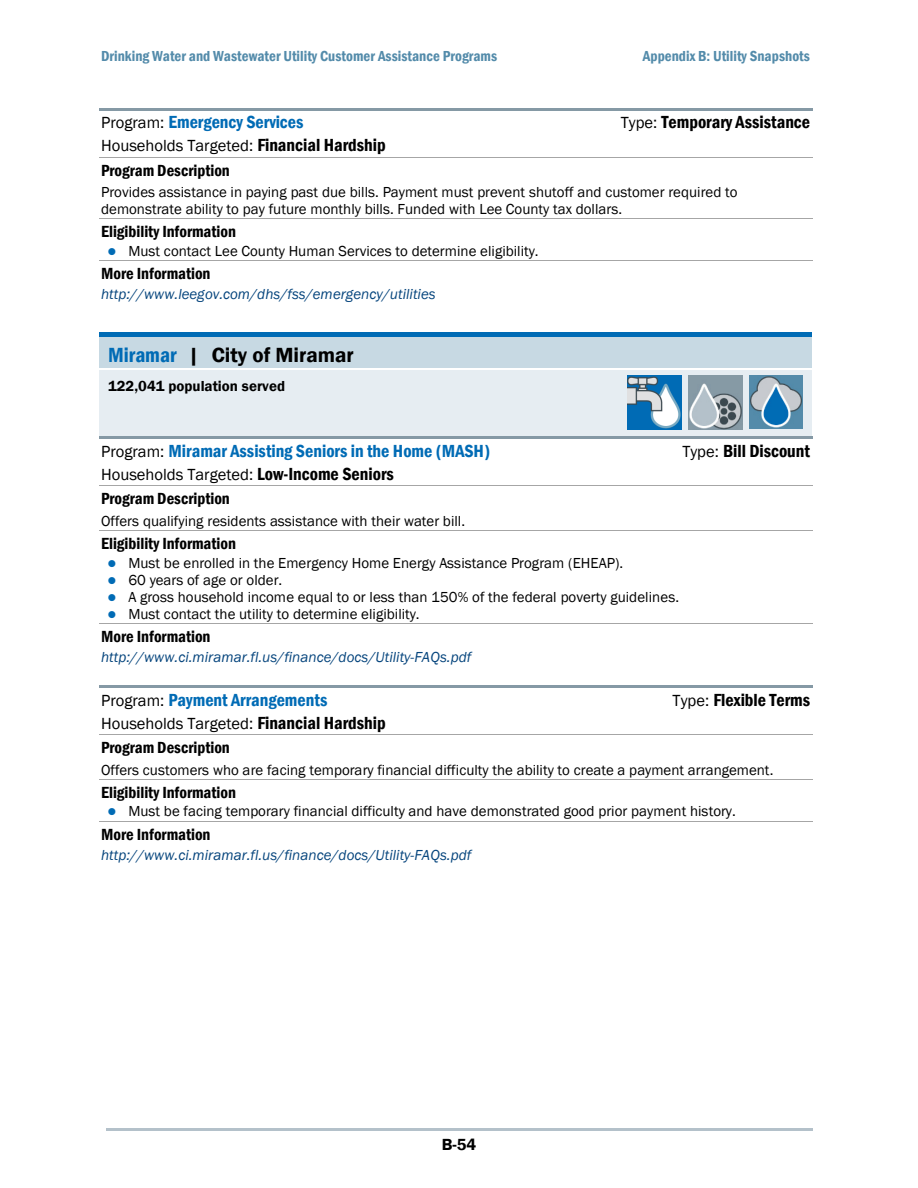
<style>
.page{position:relative;width:918px;height:1188px;background:#fff}
.page>*{position:absolute;margin:0;border:0;box-sizing:border-box;transform-origin:0 0}
.t1{font:600 21px "Franklin Gothic";color:#000}
.t2{font:600 condensed 18px "Franklin Gothic";color:#006bb5}
.t3{font:600 condensed 18px "Franklin Gothic";color:#000}
.t4{font:600 condensed 16.5px "Franklin Gothic";color:#000}
.t5{font:16.5px "Franklin Gothic";color:#000}
.t6{font:600 16.5px "Franklin Gothic";color:#000}
.t7{font:15px/17px "Franklin Gothic";color:#000}
.t8{font:italic 15px "Franklin Gothic";color:#06457d}
.t9{font:600 condensed 15px "Franklin Gothic";letter-spacing:.005em;color:#538baa}
.t10{font:600 15px "Franklin Gothic";color:#000}
.s1{font-weight:400;font-stretch:normal;font-size:16.5px;color:#000}
.s2{font-weight:400;font-stretch:normal;font-size:16.5px}
.s3{font-weight:600;font-stretch:condensed;font-size:18px}
.s4{color:#006bb5}
.s5{font-stretch:condensed;color:#006bb5}
</style>
<div class="page">
<hr style="left:106px;top:1129px;width:706px;height:2px;background:#b4c1ca">
<hr style="left:99px;top:108px;width:713px;height:2px;background:#8599a5">
<hr style="left:99px;top:157px;width:713px;height:1px;background:#a6a6a6">
<hr style="left:99px;top:219px;width:713px;height:1px;background:#a6a6a6">
<hr style="left:99px;top:260px;width:713px;height:1px;background:#a6a6a6">
<div style="left:99px;top:336px;width:713px;height:32px;background:#c7d9e3"></div>
<hr style="left:99px;top:332px;width:713px;height:4px;background:#006bb5">
<div style="left:99px;top:371px;width:713px;height:66px;background:#e6edf2"></div>
<img style="left:628px;top:376px;width:54px;height:54px">
<img style="left:688px;top:376px;width:54px;height:54px">
<img style="left:749px;top:376px;width:53px;height:53px">
<hr style="left:99px;top:437px;width:713px;height:2px;background:#8599a5">
<hr style="left:99px;top:486px;width:713px;height:1px;background:#a6a6a6">
<hr style="left:99px;top:530px;width:713px;height:1px;background:#a6a6a6">
<hr style="left:99px;top:623px;width:713px;height:1px;background:#a6a6a6">
<hr style="left:99px;top:686px;width:713px;height:2px;background:#8599a5">
<hr style="left:99px;top:735px;width:713px;height:1px;background:#a6a6a6">
<hr style="left:99px;top:779px;width:713px;height:1px;background:#a6a6a6">
<hr style="left:99px;top:821px;width:713px;height:1px;background:#a6a6a6">
<p class="t9" style="left:101px;top:46px;width:398px">Drinking Water and Wastewater Utility Customer Assistance Programs</p>
<p class="t9" style="left:643px;top:46px;width:168px">Appendix B: Utility Snapshots</p>
<h3 class="t2" style="left:101px;top:110px;width:204px"><span class="s1">Program:</span> Emergency Services</h3>
<h3 class="t3" style="left:621px;top:110px;width:191px"><span class="s2">Type:</span> Temporary Assistance</h3>
<h3 class="t5" style="left:101px;top:135px;width:286px">Households Targeted: <span class="s3">Financial Hardship</span></h3>
<h4 class="t4" style="left:101px;top:159px;width:130px">Program Description</h4>
<p class="t7" style="left:101px;top:184px;width:638px">Provides assistance in paying past due bills. Payment must prevent shutoff and customer required to demonstrate ability to pay future monthly bills. Funded with Lee County tax dollars.</p>
<h4 class="t4" style="left:101px;top:221px;width:136px">Eligibility Information</h4>
<p class="t7" style="left:108px;top:242px;width:433px"><span class="s4">●</span> Must contact Lee County Human Services to determine eligibility.</p>
<h4 class="t4" style="left:101px;top:262px;width:111px">More Information</h4>
<p class="t8" style="left:101px;top:285px;width:336px">http://www.leegov.com/dhs/fss/emergency/utilities</p>
<h2 class="t1" style="left:108px;top:342px;width:247px"><span class="s5">Miramar</span> | City of Miramar</h2>
<p class="t10" style="left:108px;top:376px;width:179px">122,041 population served</p>
<h3 class="t2" style="left:101px;top:439px;width:390px"><span class="s1">Program:</span> Miramar Assisting Seniors in the Home (MASH)</h3>
<h3 class="t3" style="left:682px;top:439px;width:129px"><span class="s2">Type:</span> Bill Discount</h3>
<h3 class="t5" style="left:101px;top:464px;width:294px">Households Targeted: <span class="s3">Low-Income Seniors</span></h3>
<h4 class="t4" style="left:101px;top:488px;width:130px">Program Description</h4>
<p class="t7" style="left:101px;top:513px;width:365px">Offers qualifying residents assistance with their water bill.</p>
<h4 class="t4" style="left:101px;top:533px;width:136px">Eligibility Information</h4>
<p class="t7" style="left:108px;top:554px;width:517px"><span class="s4">●</span> Must be enrolled in the Emergency Home Energy Assistance Program (EHEAP).</p>
<p class="t7" style="left:108px;top:571px;width:176px"><span class="s4">●</span> 60 years of age or older.</p>
<p class="t7" style="left:108px;top:588px;width:573px"><span class="s4">●</span> A gross household income equal to or less than 150% of the federal poverty guidelines.</p>
<p class="t7" style="left:108px;top:606px;width:314px"><span class="s4">●</span> Must contact the utility to determine eligibility.</p>
<h4 class="t4" style="left:101px;top:625px;width:111px">More Information</h4>
<p class="t8" style="left:101px;top:647px;width:372px">http://www.ci.miramar.fl.us/finance/docs/Utility-FAQs.pdf</p>
<h3 class="t2" style="left:101px;top:688px;width:228px"><span class="s1">Program:</span> Payment Arrangements</h3>
<h3 class="t3" style="left:673px;top:688px;width:139px"><span class="s2">Type:</span> Flexible Terms</h3>
<h3 class="t5" style="left:101px;top:713px;width:286px">Households Targeted: <span class="s3">Financial Hardship</span></h3>
<h4 class="t4" style="left:101px;top:737px;width:130px">Program Description</h4>
<p class="t7" style="left:101px;top:762px;width:674px">Offers customers who are facing temporary financial difficulty the ability to create a payment arrangement.</p>
<h4 class="t4" style="left:101px;top:781px;width:136px">Eligibility Information</h4>
<p class="t7" style="left:108px;top:803px;width:630px"><span class="s4">●</span> Must be facing temporary financial difficulty and have demonstrated good prior payment history.</p>
<h4 class="t4" style="left:101px;top:823px;width:111px">More Information</h4>
<p class="t8" style="left:101px;top:845px;width:372px">http://www.ci.miramar.fl.us/finance/docs/Utility-FAQs.pdf</p>
<p class="t6" style="left:442px;top:1135px;width:36px">B-54</p>
</div>
